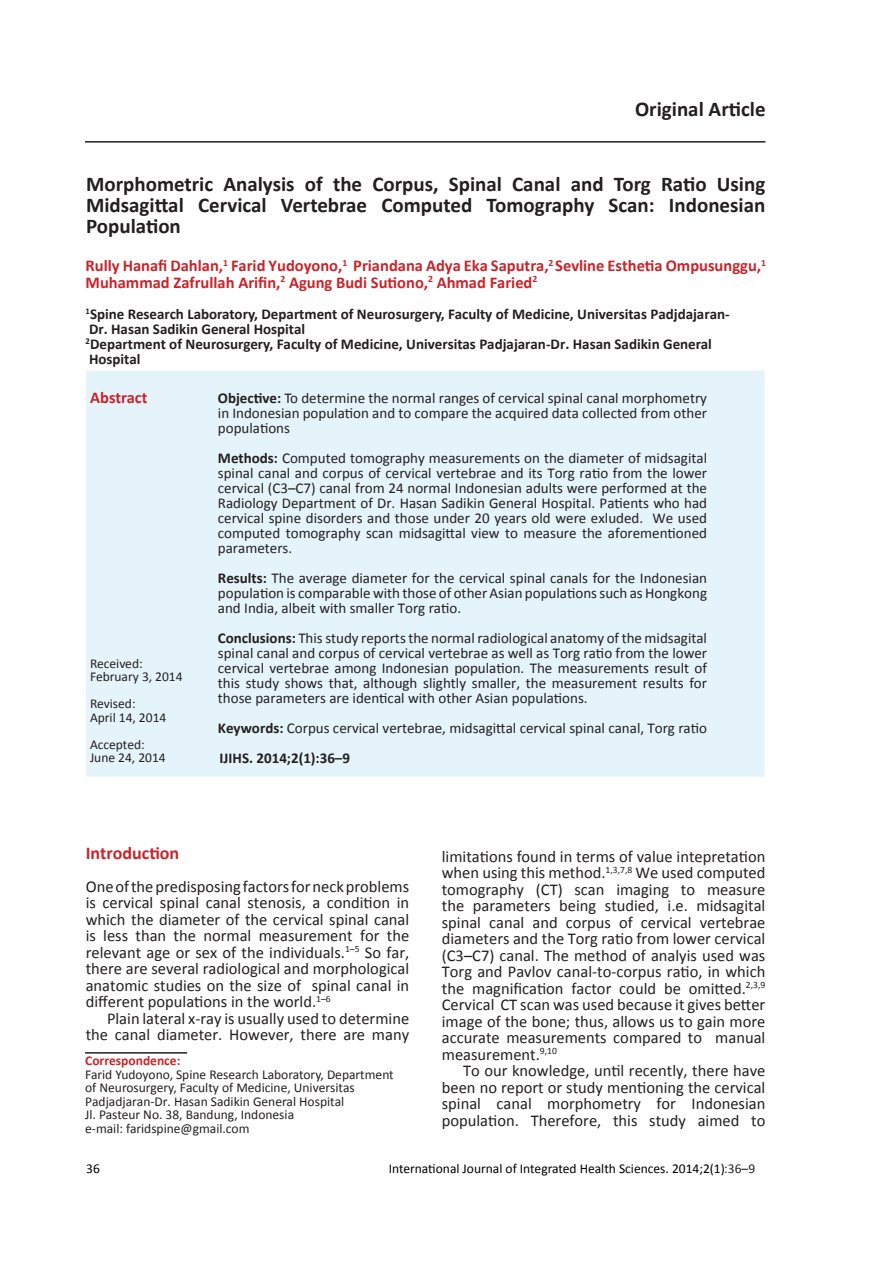
<style>
.page{position:relative;width:893px;height:1263px;background:#fff}
.page>*{position:absolute;margin:0;border:0;box-sizing:border-box;transform-origin:0 0}
.judul{font:700 21px/21px "Calibri";color:#231f20;text-align:justify}
.t1{font:700 18px "Calibri";color:#c8242b}
.t2{font:16.5px/16.5px "Calibri";color:#231f20;text-align:justify}
.Penulis{font:700 16.5px/16.5px "Calibri";color:#c8242b}
.Abstrak{font:700 16.5px "Calibri";color:#c8242b}
.Abstrak-2{font:15px/15px "Calibri";color:#231f20;text-align:justify}
.Abstrak-3{font:700 15px "Calibri";color:#231f20}
.t3{font:13.5px/13.5px "Calibri";color:#231f20}
.t4{font:13.5px "Calibri";color:#000}
.t5{font:700 13.5px "Calibri";color:#c8242b}
.s1{font-weight:700}
.s2{color:#231f20}
</style>
<div class="page">
<hr style="left:85px;top:141px;width:680px;height:2px;background:#231f20">
<hr style="left:85px;top:1052px;width:102px;height:1px;background:#231f20">
<div style="left:85px;top:370px;width:680px;height:407px;background:#e5f3fb"></div>
<div style="left:85px;top:369px;width:681px;height:409px;border:2px solid #fff"></div>
<p class="judul" style="left:635px;top:99px;width:132px">Original Article</p>
<p class="judul" style="left:86px;top:174px;width:681px">Morphometric Analysis of the Corpus, Spinal Canal and Torg Ratio Using Midsagittal Cervical Vertebrae Computed Tomography Scan: Indonesian Population</p>
<p class="Penulis" style="left:86px;top:257px;width:682px">Rully Hanafi Dahlan,<sup>1</sup> Farid Yudoyono,<sup>1</sup> Priandana Adya Eka Saputra,<sup>2</sup> Sevline Esthetia Ompusunggu,<sup>1<br></sup>Muhammad Zafrullah Arifin,<sup>2</sup> Agung Budi Sutiono,<sup>2</sup> Ahmad Faried<sup>2</sup></p>
<p class="Abstrak-3" style="left:86px;top:305px;width:646px"><sup>1</sup>Spine Research Laboratory, Department of Neurosurgery, Faculty of Medicine, Universitas Padjdajaran-</p>
<p class="Abstrak-3" style="left:89px;top:320px;width:218px">Dr. Hasan Sadikin General Hospital</p>
<p class="Abstrak-3" style="left:86px;top:335px;width:628px"><sup>2</sup>Department of Neurosurgery, Faculty of Medicine, Universitas Padjajaran-Dr. Hasan Sadikin General</p>
<p class="Abstrak-3" style="left:89px;top:350px;width:53px">Hospital</p>
<p class="Abstrak" style="left:90px;top:387px;width:59px">Abstract</p>
<p class="Abstrak-2" style="left:218px;top:390px;width:491px"><span class="s1">Objective:</span> To determine the normal ranges of cervical spinal canal morphometry in Indonesian population and to compare the acquired data collected from other populations</p>
<p class="Abstrak-2" style="left:218px;top:450px;width:491px"><span class="s1">Methods:</span> Computed tomography measurements on the diameter of midsagital spinal canal and corpus of cervical vertebrae and its Torg ratio from the lower cervical (C3–C7) canal from 24 normal Indonesian adults were performed at the Radiology Department of Dr. Hasan Sadikin General Hospital. Patients who had cervical spine disorders and those under 20 years old were exluded. We used computed tomography scan midsagittal view to measure the aforementioned parameters.</p>
<p class="Abstrak-2" style="left:218px;top:570px;width:491px"><span class="s1">Results:</span> The average diameter for the cervical spinal canals for the Indonesian population is comparable with those of other Asian populations such as Hongkong and India, albeit with smaller Torg ratio.</p>
<p class="Abstrak-2" style="left:218px;top:630px;width:491px"><span class="s1">Conclusions:</span> This study reports the normal radiological anatomy of the midsagital spinal canal and corpus of cervical vertebrae as well as Torg ratio from the lower cervical vertebrae among Indonesian population. The measurements result of this study shows that, although slightly smaller, the measurement results for those parameters are identical with other Asian populations.</p>
<p class="Abstrak-2" style="left:218px;top:720px;width:491px"><span class="s1">Keywords:</span> Corpus cervical vertebrae, midsagittal cervical spinal canal, Torg ratio</p>
<p class="Abstrak-3" style="left:220px;top:748px;width:132px">IJIHS. 2014;2(1):36–9</p>
<p class="t3" style="left:90px;top:657px;width:54px">Received:</p>
<p class="t3" style="left:90px;top:670px;width:94px">February 3, 2014</p>
<p class="t3" style="left:90px;top:697px;width:47px">Revised:</p>
<p class="t3" style="left:90px;top:711px;width:78px">April 14, 2014</p>
<p class="t3" style="left:90px;top:738px;width:56px">Accepted:</p>
<p class="t3" style="left:90px;top:751px;width:77px">June 24, 2014</p>
<p class="t1" style="left:86px;top:841px;width:95px">Introduction</p>
<p class="t2" style="left:86px;top:878px;width:325px">One of the predisposing factors for neck problems is cervical spinal canal stenosis, a condition in which the diameter of the cervical spinal canal is less than the normal measurement for the relevant age or sex of the individuals.<sup>1–5</sup> So far, there are several radiological and morphological anatomic studies on the size of spinal canal in different populations in the world.<sup>1–6</sup></p>
<p class="t2" style="left:86px;top:1010px;width:325px;text-align:right">Plain lateral x-ray is usually used to determine the canal diameter. However, there are many</p>
<p class="t5" style="left:85px;top:1052px;width:97px">Correspondence:</p>
<p class="t3" style="left:85px;top:1068px;width:310px">Farid Yudoyono, Spine Research Laboratory, Department of Neurosurgery, Faculty of Medicine, Universitas<br>Padjadjaran-Dr. Hasan Sadikin General Hospital</p>
<p class="t3" style="left:85px;top:1108px;width:210px">Jl. Pasteur No. 38, Bandung, Indonesia</p>
<p class="t3" style="left:85px;top:1122px;width:166px">e-mail: faridspine@gmail.com</p>
<p class="t2" style="left:442px;top:848px;width:325px">limitations found in terms of value intepretation when using this method.<sup>1,3,7,8</sup> We used computed tomography (CT) scan imaging to measure the parameters being studied, i.e. midsagital spinal canal and corpus of cervical vertebrae diameters and the Torg ratio from lower cervical (C3–C7) canal. The method of analyis used was Torg and Pavlov canal-to-corpus ratio, in which the magnification factor could be omitted.<sup>2,3,9<br></sup>Cervical CT scan was used because it gives better image of the bone; thus, allows us to gain more accurate measurements compared to manual measurement.<sup>9,10</sup></p>
<p class="t2" style="left:442px;top:1062px;width:325px;text-indent:21px">To our knowledge, until recently, there have been no report or study mentioning the cervical spinal canal morphometry for Indonesian population. Therefore, this study aimed to</p>
<p class="t4" style="left:86px;top:1160px;width:15px">36</p>
<p class="t4" style="left:389px;top:1160px;width:368px">International Journal of Integrated Health Sciences. 2014;2(1)<span class="s2">:36–9</span></p>
</div>
